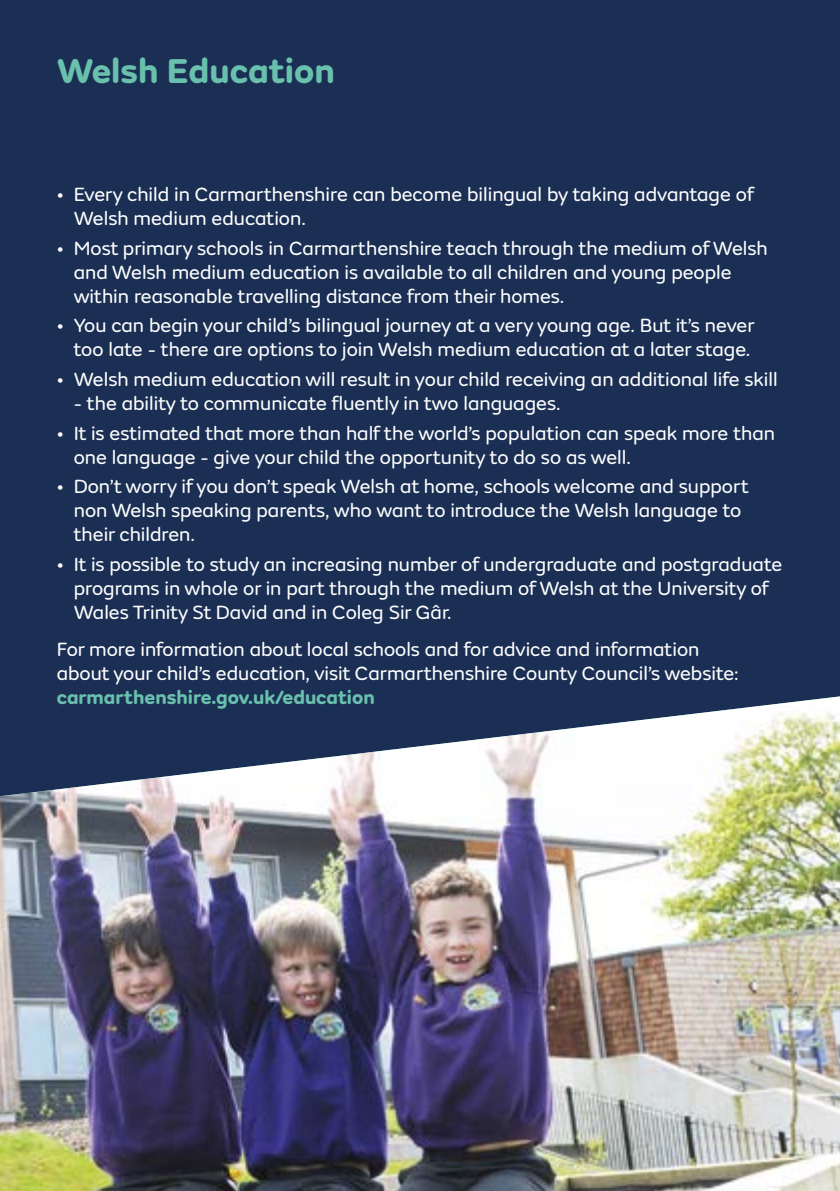
<style>
.page{position:relative;width:840px;height:1191px;background:#fff}
.page>*{position:absolute;margin:0;border:0;box-sizing:border-box;transform-origin:0 0}
.t1{font:700 36px "FS Aldrin";color:#69c0ac}
.t2{font:20px/24px "FS Aldrin";color:#fff}
.t3{font:700 20px "FS Aldrin";color:#69c0ac}
</style>
<div class="page">
<div style="left:0;top:0;width:839px;height:1191px;background:#1b2f54"></div>
<img style="left:0;top:696px;width:839px;height:495px">
<h1 class="t1" style="left:57px;top:48px;width:279px">Welsh Education</h1>
<p class="t2" style="left:74px;top:182px;width:681px;text-indent:-17px">• Every child in Carmarthenshire can become bilingual by taking advantage of<br>Welsh medium education.</p>
<p class="t2" style="left:74px;top:236px;width:695px;text-indent:-17px">• Most primary schools in Carmarthenshire teach through the medium of Welsh and Welsh medium education is available to all children and young people within reasonable travelling distance from their homes.</p>
<p class="t2" style="left:57px;top:314px;width:699px;text-align:right">• You can begin your child’s bilingual journey at a very young age. But it’s never too late - there are options to join Welsh medium education at a later stage.</p>
<p class="t2" style="left:57px;top:367px;width:722px">• Welsh medium education will result in your child receiving an additional life skill</p>
<p class="t2" style="left:74px;top:391px;width:488px">- the ability to communicate fluently in two languages.</p>
<p class="t2" style="left:74px;top:421px;width:702px;text-indent:-17px">• It is estimated that more than half the world’s population can speak more than one language - give your child the opportunity to do so as well.</p>
<p class="t2" style="left:74px;top:475px;width:676px;text-indent:-17px">• Don’t worry if you don’t speak Welsh at home, schools welcome and support non Welsh speaking parents, who want to introduce the Welsh language to their children.</p>
<p class="t2" style="left:74px;top:552px;width:709px;text-indent:-17px">• It is possible to study an increasing number of undergraduate and postgraduate programs in whole or in part through the medium of Welsh at the University of<br>Wales Trinity St David and in Coleg Sir Gâr.</p>
<p class="t2" style="left:57px;top:637px;width:683px">For more information about local schools and for advice and information about your child’s education, visit Carmarthenshire County Council’s website:</p>
<p class="t3" style="left:57px;top:684px;width:319px">carmarthenshire.gov.uk/education</p>
</div>
